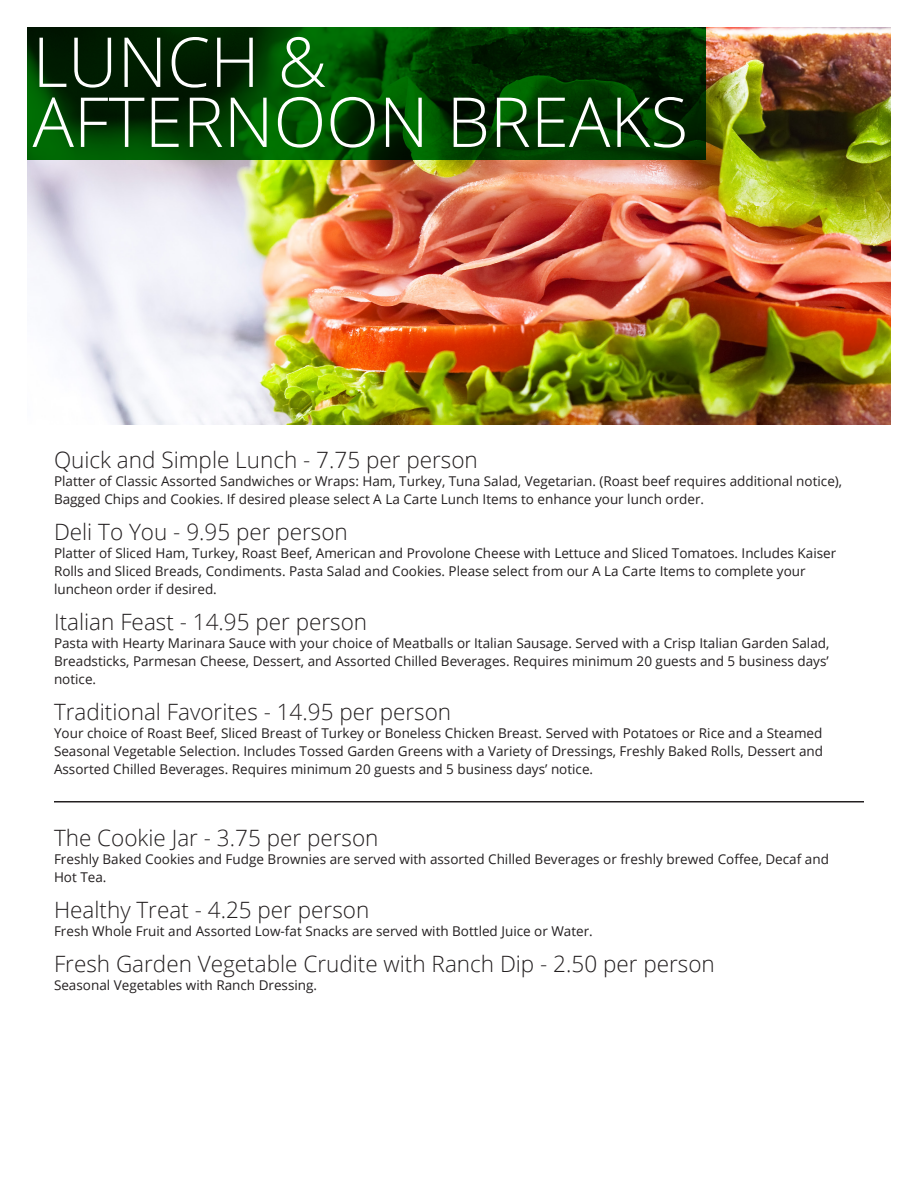
<style>
.page{position:relative;width:918px;height:1188px;background:#fff}
.page>*{position:absolute;margin:0;border:0;box-sizing:border-box;transform-origin:0 0}
.t1{font:300 69px "Open Sans";color:#fff}
.t2{font:300 22.5px "Open Sans";color:#231f20}
.t3{font:13.5px/18px "Open Sans";color:#231f20}
</style>
<div class="page">
<img style="left:27px;top:27px;width:864px;height:398px">
<svg style="left:27px;top:27px;width:679px;height:133px;background:#003a00"></svg>
<hr style="left:54px;top:801px;width:810px;height:1px;background:#231f20">
<p class="t1" style="left:33px;top:15px;width:296px">LUNCH &amp;</p>
<p class="t1" style="left:33px;top:75px;width:657px">AFTERNOON BREAKS</p>
<p class="t2" style="left:54px;top:444px;width:425px">Quick and Simple Lunch - 7.75 per person</p>
<p class="t3" style="left:54px;top:471px;width:790px">Platter of Classic Assorted Sandwiches or Wraps: Ham, Turkey, Tuna Salad, Vegetarian. (Roast beef requires additional notice),<br>Bagged Chips and Cookies. If desired please select A La Carte Lunch Items to enhance your lunch order.</p>
<p class="t2" style="left:54px;top:516px;width:295px">Deli To You - 9.95 per person</p>
<p class="t3" style="left:54px;top:543px;width:784px">Platter of Sliced Ham, Turkey, Roast Beef, American and Provolone Cheese with Lettuce and Sliced Tomatoes. Includes Kaiser<br>Rolls and Sliced Breads, Condiments. Pasta Salad and Cookies. Please select from our A La Carte Items to complete your luncheon order if desired.</p>
<p class="t2" style="left:54px;top:606px;width:315px">Italian Feast - 14.95 per person</p>
<p class="t3" style="left:54px;top:633px;width:777px;text-align:justify">Pasta with Hearty Marinara Sauce with your choice of Meatballs or Italian Sausage. Served with a Crisp Italian Garden Salad, Breadsticks, Parmesan Cheese, Dessert, and Assorted Chilled Beverages. Requires minimum 20 guests and 5 business days’ notice.</p>
<p class="t2" style="left:54px;top:696px;width:399px">Traditional Favorites - 14.95 per person</p>
<p class="t3" style="left:54px;top:723px;width:771px;text-align:justify">Your choice of Roast Beef, Sliced Breast of Turkey or Boneless Chicken Breast. Served with Potatoes or Rice and a Steamed Seasonal Vegetable Selection. Includes Tossed Garden Greens with a Variety of Dressings, Freshly Baked Rolls, Dessert and Assorted Chilled Beverages. Requires minimum 20 guests and 5 business days’ notice.</p>
<p class="t2" style="left:54px;top:822px;width:326px">The Cookie Jar - 3.75 per person</p>
<p class="t3" style="left:54px;top:849px;width:776px">Freshly Baked Cookies and Fudge Brownies are served with assorted Chilled Beverages or freshly brewed Coffee, Decaf and</p>
<p class="t3" style="left:54px;top:867px;width:54px">Hot Tea.</p>
<p class="t2" style="left:54px;top:894px;width:317px">Healthy Treat - 4.25 per person</p>
<p class="t3" style="left:54px;top:921px;width:540px">Fresh Whole Fruit and Assorted Low-fat Snacks are served with Bottled Juice or Water.</p>
<p class="t2" style="left:54px;top:948px;width:662px">Fresh Garden Vegetable Crudite with Ranch Dip - 2.50 per person</p>
<p class="t3" style="left:54px;top:975px;width:265px">Seasonal Vegetables with Ranch Dressing.</p>
</div>
